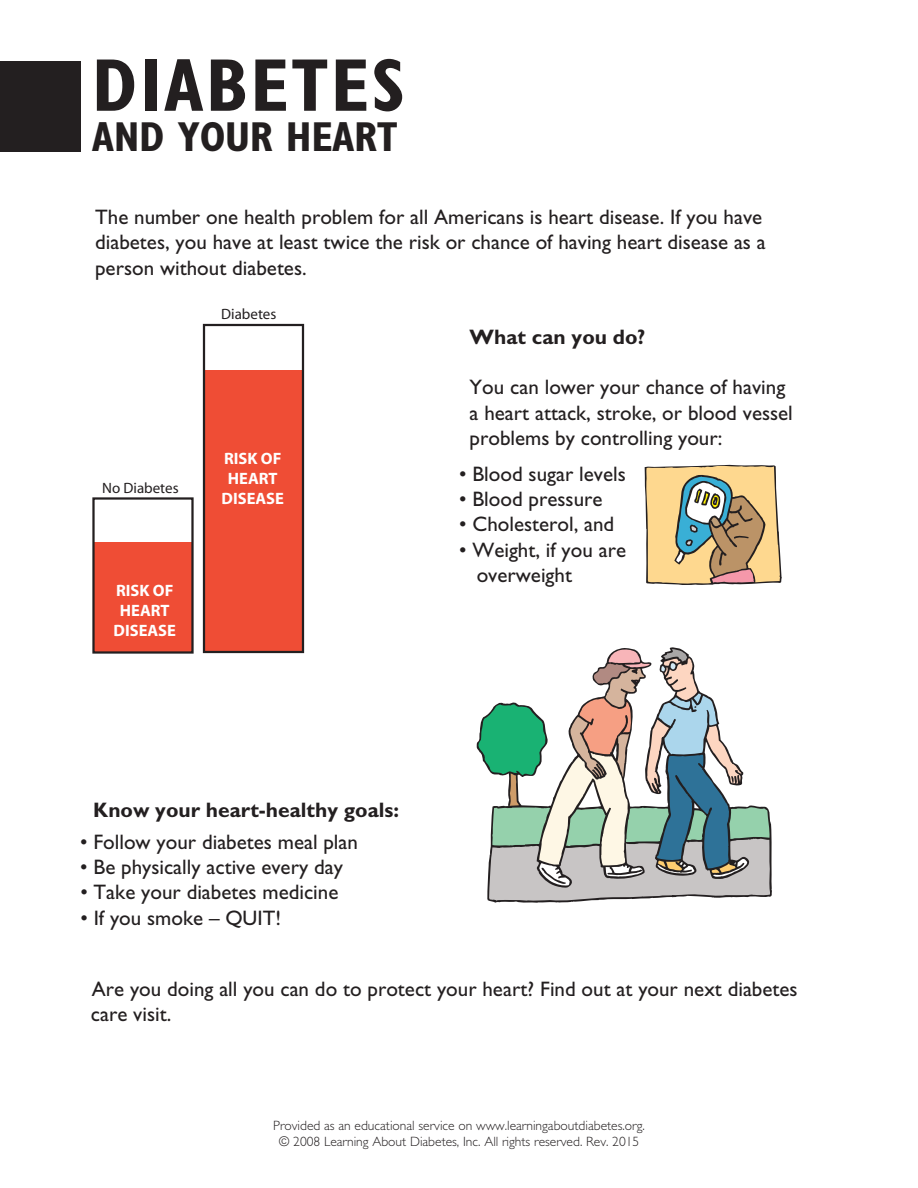
<style>
.page{position:relative;width:918px;height:1188px;background:#fff}
.page>*{position:absolute;margin:0;border:0;box-sizing:border-box;transform-origin:0 0}
.t1{font:700 condensed 75px "M Gill Sans";letter-spacing:.03em;color:#231f20}
.t2{font:700 condensed 42px "M Gill Sans";letter-spacing:-.01em;color:#231f20}
.t3{font:21px/25.2px "Gill Sans";color:#231f20}
.t4{font:700 21px "Gill Sans";color:#231f20}
.t5{font:700 16.5px/19.8px "Myriad";color:#fff;text-align:center}
.t6{font:15px "Myriad";color:#231f20}
.t7{font:300 13.5px/16.2px "Gill Sans";color:#231f20;text-align:center}
</style>
<div class="page">
<div style="left:0;top:61px;width:81px;height:90px;background:#231f20"></div>
<svg style="left:490px;top:647px;width:282px;height:256px"></svg>
<svg style="left:476px;top:649px;width:294px;height:252px"></svg>
<svg style="left:645px;top:465px;width:137px;height:120px;background:#c6b38a"></svg>
<div style="left:93px;top:543px;width:99px;height:109px;background:#ef4d35"></div>
<div style="left:203px;top:371px;width:99px;height:281px;background:#ef4d35"></div>
<div style="left:92px;top:497px;width:102px;height:157px;border:2px solid #231f20"></div>
<div style="left:203px;top:324px;width:101px;height:329px;border:2px solid #231f20"></div>
<h1 class="t1" style="left:92px;top:43px;width:315px">DIABETES</h1>
<h2 class="t2" style="left:92px;top:113px;width:307px">AND YOUR HEART</h2>
<p class="t3" style="left:95px;top:205px;width:672px">The number one health problem for all Americans is heart disease. If you have diabetes, you have at least twice the risk or chance of having heart disease as a person without diabetes.</p>
<p class="t6" style="left:221px;top:307px;width:57px">Diabetes</p>
<p class="t6" style="left:102px;top:480px;width:78px">No Diabetes</p>
<p class="t5" style="left:114px;top:582px;width:64px">RISK OF<br>HEART<br>DISEASE</p>
<p class="t5" style="left:222px;top:450px;width:64px">RISK OF<br>HEART<br>DISEASE</p>
<p class="t4" style="left:470px;top:324px;width:177px">What can you do?</p>
<p class="t3" style="left:470px;top:375px;width:325px">You can lower your chance of having a heart attack, stroke, or blood vessel problems by controlling your:</p>
<p class="t3" style="left:459px;top:462px;width:168px">• Blood sugar levels</p>
<p class="t3" style="left:459px;top:487px;width:145px">• Blood pressure</p>
<p class="t3" style="left:459px;top:512px;width:157px">• Cholesterol, and</p>
<p class="t3" style="left:477px;top:537px;width:151px;text-indent:-18px">• Weight, if you are overweight</p>
<p class="t4" style="left:93px;top:798px;width:307px">Know your heart-healthy goals:</p>
<p class="t3" style="left:80px;top:829px;width:279px">• Follow your diabetes meal plan</p>
<p class="t3" style="left:80px;top:855px;width:264px">• Be physically active every day</p>
<p class="t3" style="left:80px;top:880px;width:260px">• Take your diabetes medicine</p>
<p class="t3" style="left:80px;top:905px;width:202px">• If you smoke – QUIT!</p>
<p class="t3" style="left:91px;top:976px;width:708px">Are you doing all you can do to protect your heart? Find out at your next diabetes care visit.</p>
<p class="t7" style="left:273px;top:1117px;width:373px">Provided as an educational service on www.learningaboutdiabetes.org. © 2008 Learning About Diabetes, Inc. All rights reserved. Rev. 2015</p>
</div>
